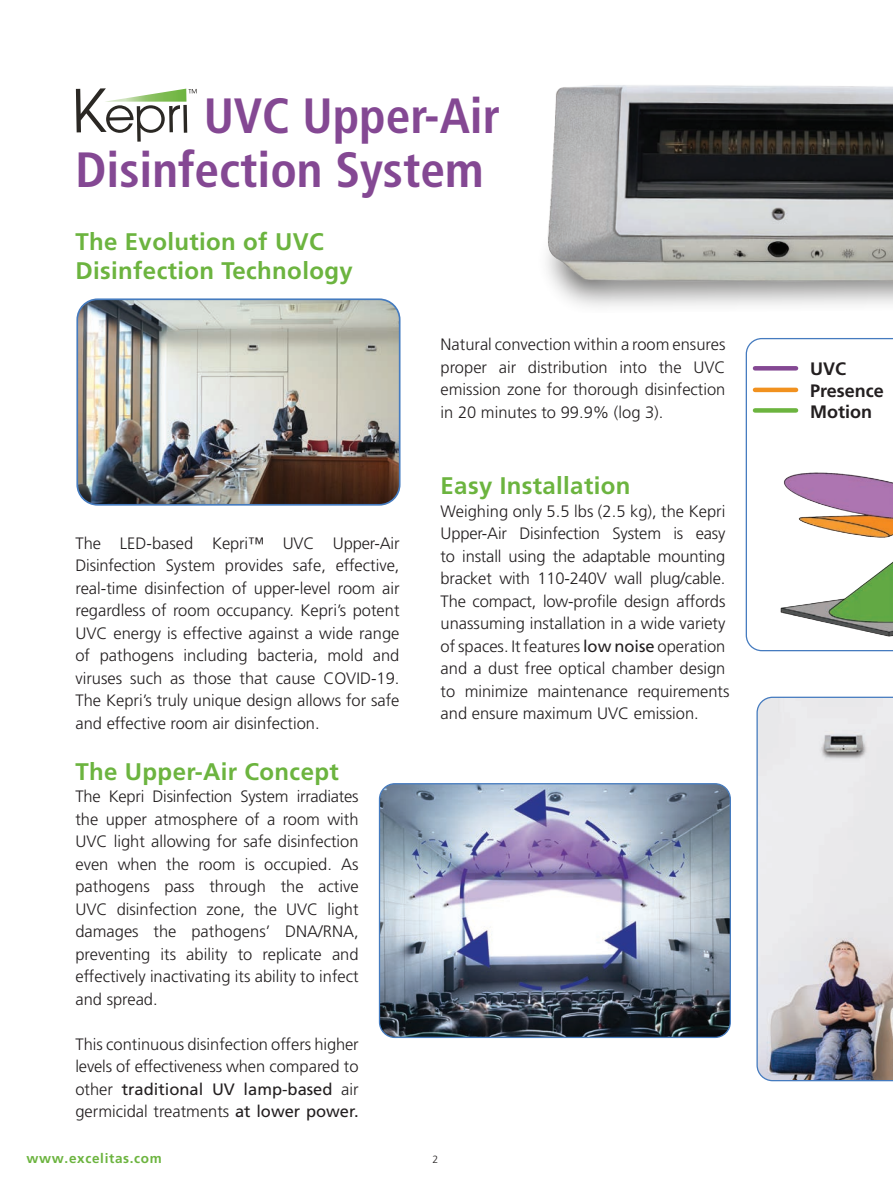
<style>
.page{position:relative;width:893px;height:1191px;background:#fff}
.page>*{position:absolute;margin:0;border:0;box-sizing:border-box;transform-origin:0 0}
.t1{font:700 condensed 49.5px/54px "Frutiger LT Std";color:#844893}
.t2{font:700 24px/28.5px "Frutiger LT Std";letter-spacing:.015em;color:#6cb43f}
.t3{font:700 18px/21.6px "Frutiger LT Std";color:#231f20}
.t4{font:300 16.5px/22.5px "Frutiger LT Std";color:#231f20;text-align:justify}
.t5{font:700 13.5px "Frutiger LT Std";letter-spacing:.05em;color:#6cb43f}
.t6{font:300 10.5px "Frutiger LT Std";color:#231f20}
.s1{font-weight:400}
</style>
<div class="page">
<img style="left:547px;top:85px;width:346px;height:222px">
<img style="left:78px;top:300px;width:322px;height:205px">
<div style="left:76px;top:298px;width:324px;height:207px;border:2px solid #457bbf;border-radius:20px"></div>
<img style="left:379px;top:783px;width:351px;height:254px">
<div style="left:379px;top:783px;width:352px;height:255px;border:1px solid #457bbf;border-radius:15px"></div>
<svg style="left:76px;top:88px;width:121px;height:54px"></svg>
<svg style="left:756px;top:696px;width:137px;height:385px;background:#cccbd0"></svg>
<svg style="left:746px;top:338px;width:147px;height:313px"></svg>
<hr style="left:755px;top:366px;width:41px;height:4px;background:#844893">
<hr style="left:755px;top:388px;width:41px;height:4px;background:#f1911f">
<div style="left:755px;top:408px;width:41px;height:5px;background:#6cb43f"></div>
<h1 class="t1" style="left:75px;top:89px;width:426px;text-indent:128px">UVC Upper-Air<br>Disinfection System</h1>
<h2 class="t2" style="left:75px;top:228px;width:279px">The Evolution of UVC<br>Disinfection Technology</h2>
<p class="t4" style="left:75px;top:532px;width:326px">The LED-based Kepri™ UVC Upper-Air Disinfection System provides safe, effective, real-time disinfection of upper-level room air regardless of room occupancy. Kepri’s potent UVC energy is effective against a wide range of pathogens including bacteria, mold and viruses such as those that cause COVID-19.<br>The Kepri’s truly unique design allows for safe and effective room air disinfection.</p>
<h2 class="t2" style="left:75px;top:757px;width:265px">The Upper-Air Concept</h2>
<p class="t4" style="left:75px;top:785px;width:285px">The Kepri Disinfection System irradiates the upper atmosphere of a room with UVC light allowing for safe disinfection even when the room is occupied. As pathogens pass through the active UVC disinfection zone, the UVC light damages the pathogens’ DNA/RNA, preventing its ability to replicate and effectively inactivating its ability to infect and spread.</p>
<p class="t4" style="left:75px;top:1033px;width:285px">This continuous disinfection offers higher levels of effectiveness when compared to other <span class="s1">traditional UV lamp-based</span> air germicidal treatments <span class="s1">at lower power.</span></p>
<p class="t4" style="left:441px;top:334px;width:286px">Natural convection within a room ensures proper air distribution into the UVC emission zone for thorough disinfection in 20 minutes to 99.9% (log 3).</p>
<h2 class="t2" style="left:441px;top:472px;width:191px">Easy Installation</h2>
<p class="t4" style="left:441px;top:500px;width:290px;text-align:left">Weighing only 5.5 lbs (2.5 kg), the Kepri Upper-Air Disinfection System is easy to install using the adaptable mounting bracket with 110-240V wall plug/cable.<br>The compact, low-profile design affords unassuming installation in a wide variety of spaces. It features <span class="s1">low noise</span> operation and a dust free optical chamber design to minimize maintenance requirements and ensure maximum UVC emission.</p>
<p class="t5" style="left:27px;top:1150px;width:137px">www.excelitas.com</p>
<p class="t6" style="left:432px;top:1153px;width:7px">2</p>
<p class="t3" style="left:810px;top:358px;width:75px">UVC<br>Presence<br>Motion</p>
</div>
